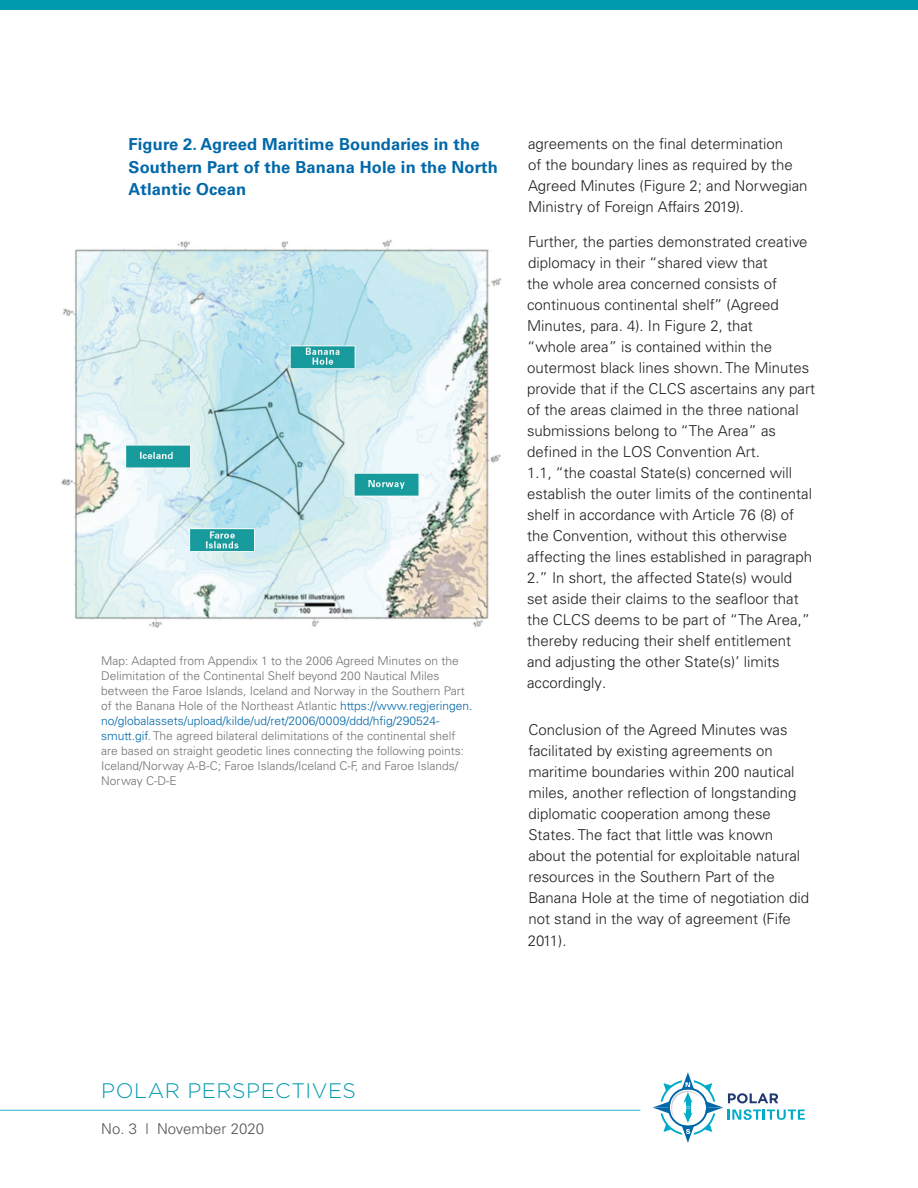
<style>
.page{position:relative;width:918px;height:1188px;background:#fff}
.page>*{position:absolute;margin:0;border:0;box-sizing:border-box;transform-origin:0 0}
.t1{font:300 21px "Gotham";letter-spacing:.025em;color:#009aaf}
.t2{font:700 16.5px/22.5px "Univers LT Std";letter-spacing:.01em;color:#0068a9}
.t3{font:300 15px/21px "Univers LT Std";color:#231f20}
.t4{font:300 15px "Univers LT Std";color:#54565a}
.t5{font:300 12px/15px "Univers LT Std";color:#717074}
.s1{color:#0068a9}
</style>
<div class="page">
<svg style="left:653px;top:1072px;width:152px;height:71px"></svg>
<hr style="left:0;top:1110px;width:640px;height:1px;background:#00abc8">
<div style="left:0;top:0;width:918px;height:10px;background:#009aaf"></div>
<img style="left:61px;top:239px;width:441px;height:389px">
<p class="t2" style="left:129px;top:133px;width:371px">Figure 2. Agreed Maritime Boundaries in the<br>Southern Part of the Banana Hole in the North<br>Atlantic Ocean</p>
<p class="t5" style="left:101px;top:653px;width:373px">Map: Adapted from Appendix 1 to the 2006 Agreed Minutes on the Delimitation of the Continental Shelf beyond 200 Nautical Miles between the Faroe Islands, Iceland and Norway in the Southern Part of the Banana Hole of the Northeast Atlantic <span class="s1">https://www.regjeringen. no/globalassets/upload/kilde/ud/ret/2006/0009/ddd/hfig/290524- smutt.gif</span>. The agreed bilateral delimitations of the continental shelf are based on straight geodetic lines connecting the following points:<br>Iceland/Norway A-B-C; Faroe Islands/Iceland C-F, and Faroe Islands/ Norway C-D-E</p>
<p class="t3" style="left:528px;top:133px;width:281px">agreements on the final determination<br>of the boundary lines as required by the Agreed Minutes (Figure 2; and Norwegian Ministry of Foreign Affairs 2019).</p>
<p class="t3" style="left:527px;top:231px;width:290px">Further, the parties demonstrated creative diplomacy in their “shared view that<br>the whole area concerned consists of continuous continental shelf” (Agreed Minutes, para. 4). In Figure 2, that<br>“whole area” is contained within the outermost black lines shown. The Minutes provide that if the CLCS ascertains any part of the areas claimed in the three national submissions belong to “The Area” as defined in the LOS Convention Art.<br>1.1, “the coastal State(s) concerned will establish the outer limits of the continental shelf in accordance with Article 76 (8) of the Convention, without this otherwise affecting the lines established in paragraph 2.” In short, the affected State(s) would set aside their claims to the seafloor that the CLCS deems to be part of “The Area,” thereby reducing their shelf entitlement and adjusting the other State(s)’ limits accordingly.</p>
<p class="t3" style="left:528px;top:719px;width:282px">Conclusion of the Agreed Minutes was facilitated by existing agreements on maritime boundaries within 200 nautical miles, another reflection of longstanding diplomatic cooperation among these States. The fact that little was known about the potential for exploitable natural resources in the Southern Part of the Banana Hole at the time of negotiation did not stand in the way of agreement (Fife</p>
<p class="t3" style="left:528px;top:930px;width:40px">2011).</p>
<h1 class="t1" style="left:101px;top:1077px;width:256px">POLAR PERSPECTIVES</h1>
<p class="t4" style="left:101px;top:1120px;width:164px">No. 3 l November 2020</p>
</div>
